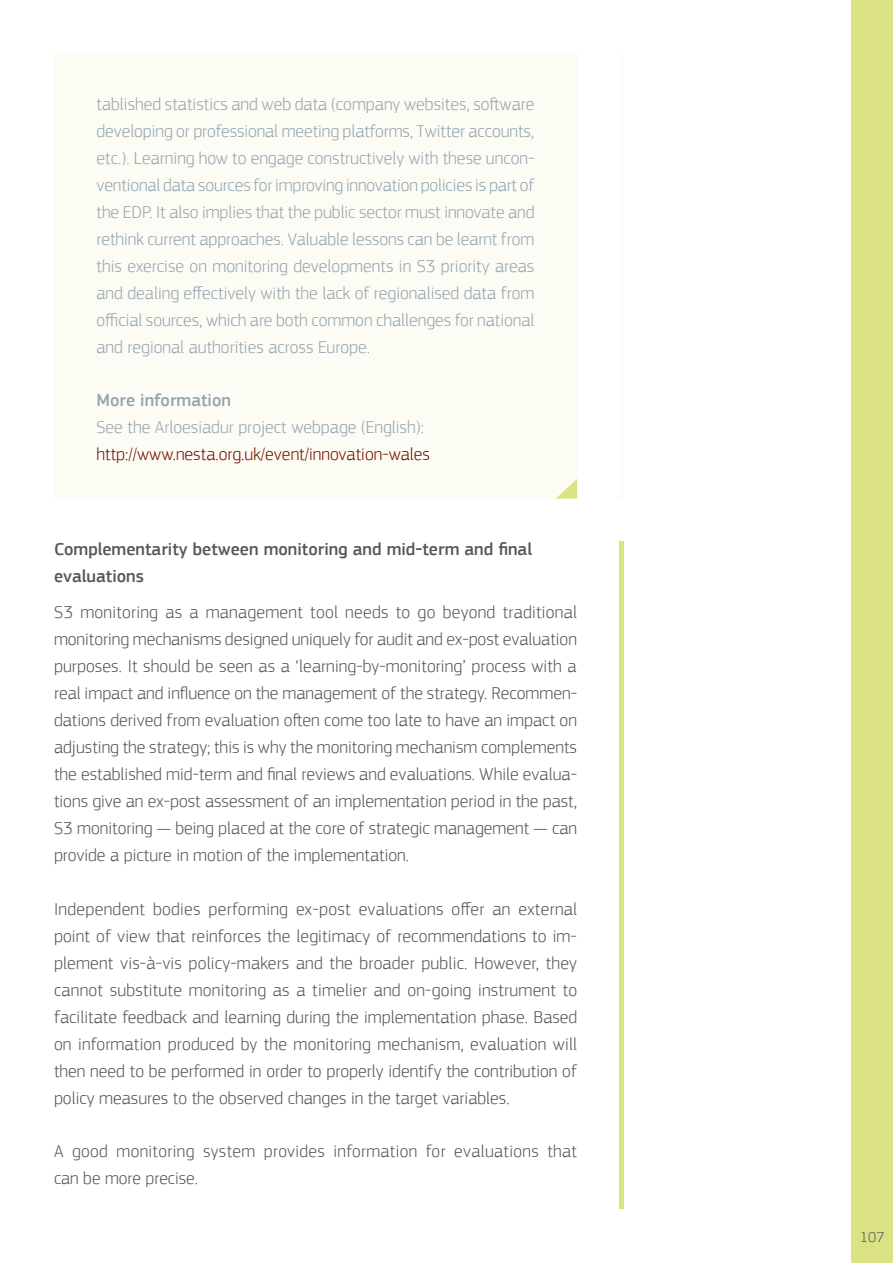
<style>
.page{position:relative;width:893px;height:1263px;background:#fff}
.page>*{position:absolute;margin:0;border:0;box-sizing:border-box;transform-origin:0 0}
.t1{font:300 18px/27px "EC Square Sans Pro";color:#575756;text-align:justify}
.t2{font:300 18px/27px "EC Square Sans Pro";color:#94a5af;text-align:justify}
.t3{font:500 18px/27px "EC Square Sans Pro";color:#575756}
.t4{font:300 18px "EC Square Sans Pro";color:#770f00}
.t5{font:500 18px "EC Square Sans Pro";color:#94a5af}
.t6{font:300 17.85px/26.7px "EC Square Sans Pro";letter-spacing:.02em;color:#575756}
.t7{font:300 15px "EC Square Sans Pro";color:#575756}
</style>
<div class="page">
<div style="left:852px;top:0;width:41px;height:1263px;background:#dbe283"></div>
<hr style="left:620px;top:54px;width:4px;height:445px;background:#fcfcf5">
<div style="left:54px;top:54px;width:523px;height:445px;background:#fcfcf5"></div>
<svg style="left:556px;top:479px;width:21px;height:20px"></svg>
<hr style="left:620px;top:541px;width:4px;height:668px;background:#dbe283">
<p class="t2" style="left:97px;top:91px;width:440px">tablished statistics and web data (company websites, software developing or professional meeting platforms, Twitter accounts, etc.). Learning how to engage constructively with these uncon&shy;ventional data sources for improving innovation policies is part of the EDP. It also implies that the public sector must innovate and rethink current approaches. Valuable lessons can be learnt from this exercise on monitoring developments in S3 priority areas and dealing effectively with the lack of regionalised data from official sources, which are both common challenges for national and regional authorities across Europe.</p>
<p class="t5" style="left:97px;top:390px;width:136px">More information</p>
<p class="t2" style="left:97px;top:414px;width:329px">See the Arloesiadur project webpage (English):</p>
<p class="t4" style="left:97px;top:444px;width:335px">http://www.nesta.org.uk/event/innovation-wales</p>
<p class="t3" style="left:54px;top:536px;width:480px">Complementarity between monitoring and mid-term and final evaluations</p>
<p class="t1" style="left:54px;top:598px;width:525px">S3 monitoring as a management tool needs to go beyond traditional monitoring mechanisms designed uniquely for audit and ex-post evaluation purposes. It should be seen as a ‘learning-by-monitoring’ process with a real impact and influence on the management of the strategy. Recommen&shy;dations derived from evaluation often come too late to have an impact on adjusting the strategy; this is why the monitoring mechanism complements the established mid-term and final reviews and evaluations. While evalua&shy;tions give an ex-post assessment of an implementation period in the past, S3 monitoring — being placed at the core of strategic management — can provide a picture in motion of the implementation.</p>
<p class="t1" style="left:54px;top:895px;width:525px">Independent bodies performing ex-post evaluations offer an external point of view that reinforces the legitimacy of recommendations to im&shy;plement vis-à-vis policy-makers and the broader public. However, they cannot substitute monitoring as a timelier and on-going instrument to facilitate feedback and learning during the implementation phase. Based on information produced by the monitoring mechanism, evaluation will then need to be performed in order to properly identify the contribution of policy measures to the observed changes in the target variables.</p>
<p class="t6" style="left:54px;top:1138px;width:524px">A good monitoring system provides information for evaluations that can be more precise.</p>
<p class="t7" style="left:860px;top:1228px;width:26px">107</p>
</div>
